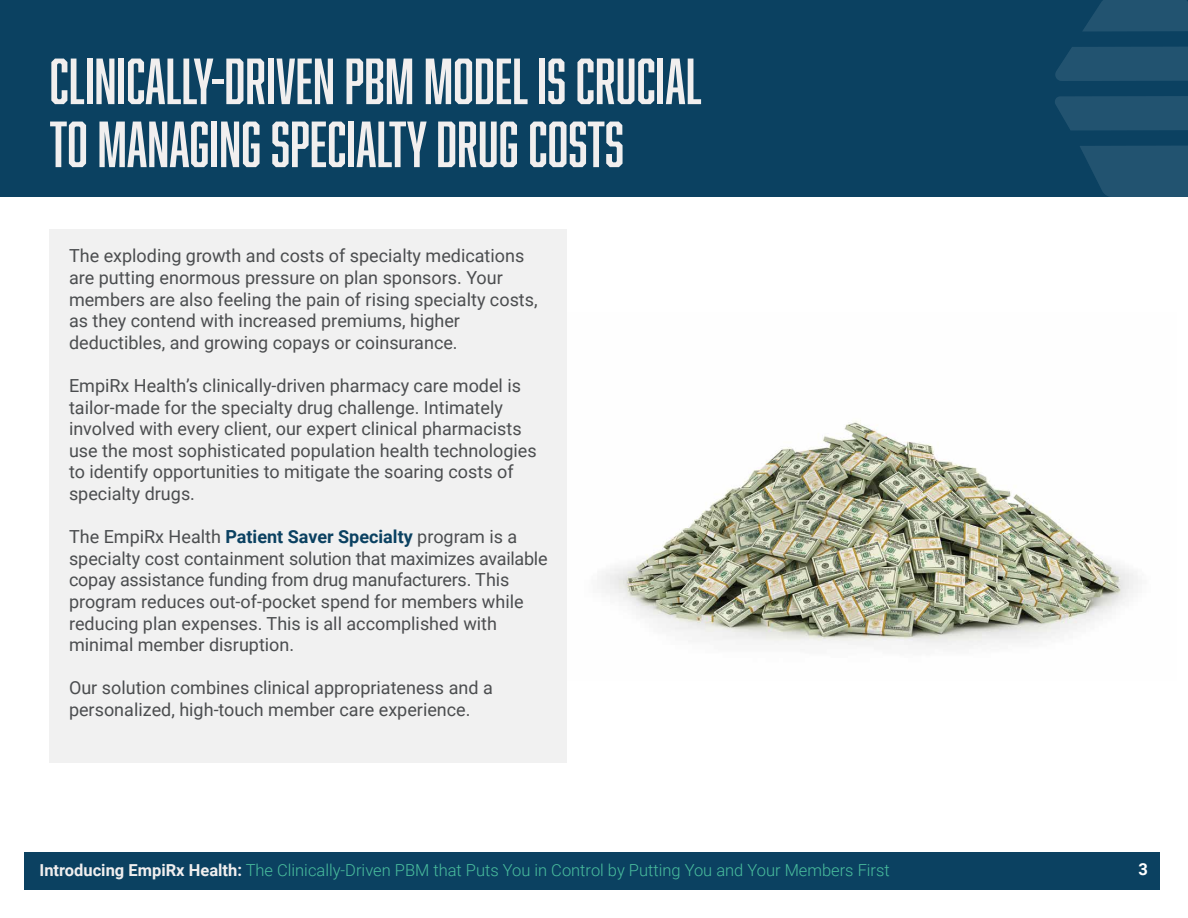
<style>
.page{position:relative;width:1188px;height:918px;background:#fff}
.page>*{position:absolute;margin:0;border:0;box-sizing:border-box;transform-origin:0 0}
.t1{font:60px/63px "Abolition";color:#f1efef}
.t2{font:18px/21.6px "Roboto";color:#4b4d4f}
.t3{font:300 16.5px "Roboto";color:#49bd9d}
.t4{font:700 16.5px "Roboto";color:#fff}
.s1{font-weight:700;color:#0b4161}
.s2{font-weight:700;color:#f1efef}
</style>
<div class="page">
<div style="left:50px;top:230px;width:517px;height:534px;background:#f1f1f1"></div>
<div style="left:0;top:0;width:1188px;height:196px;background:#0b4161"></div>
<div style="left:24px;top:852px;width:1135px;height:38px;background:#0b4161"></div>
<svg style="left:1083px;top:0;width:105px;height:32px;background:#1f516e"></svg>
<div style="left:1055px;top:47px;width:133px;height:34px;background:#225370"></div>
<svg style="left:1055px;top:96px;width:133px;height:35px;background:#20516e"></svg>
<svg style="left:1079px;top:146px;width:109px;height:51px;background:#1f506e"></svg>
<img style="left:601px;top:421px;width:537px;height:226px">
<h1 class="t1" style="left:50px;top:49px;width:654px">CLINICALLY-DRIVEN PBM MODEL IS CRUCIAL<br>TO MANAGING SPECIALTY DRUG COSTS</h1>
<p class="t2" style="left:69px;top:244px;width:470px">The exploding growth and costs of specialty medications are putting enormous pressure on plan sponsors. Your members are also feeling the pain of rising specialty costs, as they contend with increased premiums, higher deductibles, and growing copays or coinsurance.</p>
<p class="t2" style="left:69px;top:374px;width:469px">EmpiRx Health’s clinically-driven pharmacy care model is tailor-made for the specialty drug challenge. Intimately involved with every client, our expert clinical pharmacists use the most sophisticated population health technologies to identify opportunities to mitigate the soaring costs of specialty drugs.</p>
<p class="t2" style="left:69px;top:525px;width:480px">The EmpiRx Health <span class="s1">Patient Saver Specialty</span> program is a specialty cost containment solution that maximizes available copay assistance funding from drug manufacturers. This program reduces out-of-pocket spend for members while reducing plan expenses. This is all accomplished with minimal member disruption.</p>
<p class="t2" style="left:69px;top:676px;width:425px">Our solution combines clinical appropriateness and a personalized, high-touch member care experience.</p>
<p class="t3" style="left:40px;top:859px;width:852px"><span class="s2">Introducing EmpiRx Health:</span> The Clinically-Driven PBM that Puts You in Control by Putting You and Your Members First</p>
<p class="t4" style="left:1139px;top:858px;width:11px">3</p>
</div>
